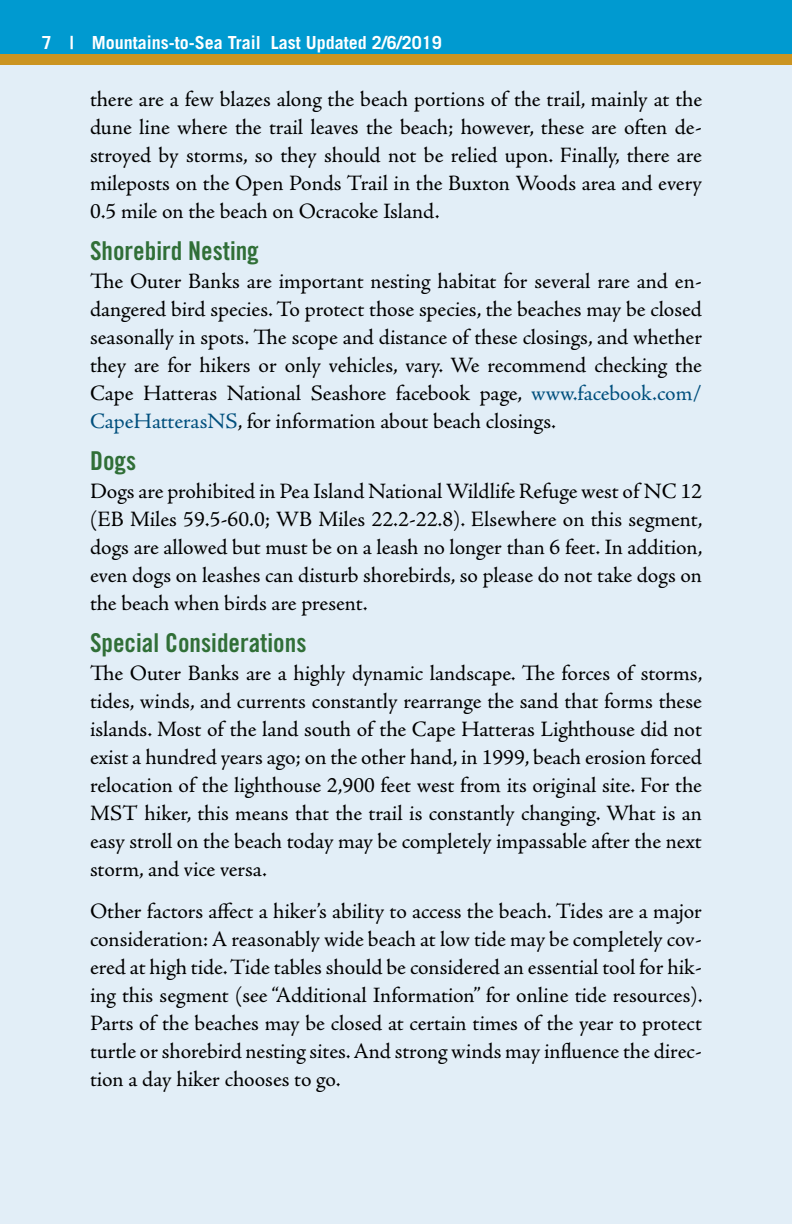
<style>
.page{position:relative;width:792px;height:1224px;background:#fff}
.page>*{position:absolute;margin:0;border:0;box-sizing:border-box;transform-origin:0 0}
.t1{font:26px "Trade Gothic LT Std Bd Cn 20";color:#306f37}
.t2{font:22px/28px "Adobe Jenson Pro";letter-spacing:-.005em;color:#000;text-align:justify}
.t3{font:700 18px "Trade Gothic LT Std";color:#fff}
.s1{color:#004f7d}
</style>
<div class="page">
<div style="left:0;top:65px;width:792px;height:1159px;background:#e2eef7"></div>
<div style="left:0;top:0;width:792px;height:62px;background:#009ad0"></div>
<div style="left:0;top:55px;width:792px;height:10px;background:#cb9421"></div>
<p class="t3" style="left:42px;top:32px;width:402px">7 | Mountains-to-Sea Trail Last Updated 2/6/2019</p>
<p class="t2" style="left:90px;top:85px;width:614px">there are a few blazes along the beach portions of the trail, mainly at the dune line where the trail leaves the beach; however, these are often de&shy;stroyed by storms, so they should not be relied upon. Finally, there are mileposts on the Open Ponds Trail in the Buxton Woods area and every 0.5 mile on the beach on Ocracoke Island.</p>
<p class="t1" style="left:90px;top:235px;width:170px">Shorebird Nesting</p>
<p class="t2" style="left:90px;top:267px;width:614px">The Outer Banks are important nesting habitat for several rare and en&shy;dangered bird species. To protect those species, the beaches may be closed seasonally in spots. The scope and distance of these closings, and whether they are for hikers or only vehicles, vary. We recommend checking the Cape Hatteras National Seashore facebook page, <span class="s1">www.facebook.com/ CapeHatterasNS</span>, for information about beach closings.</p>
<p class="t1" style="left:90px;top:445px;width:48px">Dogs</p>
<p class="t2" style="left:90px;top:477px;width:614px">Dogs are prohibited in Pea Island National Wildlife Refuge west of NC 12 (EB Miles 59.5-60.0; WB Miles 22.2-22.8). Elsewhere on this segment, dogs are allowed but must be on a leash no longer than 6 feet. In addition, even dogs on leashes can disturb shorebirds, so please do not take dogs on the beach when birds are present.</p>
<p class="t1" style="left:90px;top:627px;width:218px">Special Considerations</p>
<p class="t2" style="left:90px;top:659px;width:614px">The Outer Banks are a highly dynamic landscape. The forces of storms, tides, winds, and currents constantly rearrange the sand that forms these islands. Most of the land south of the Cape Hatteras Lighthouse did not exist a hundred years ago; on the other hand, in 1999, beach erosion forced relocation of the lighthouse 2,900 feet west from its original site. For the MST hiker, this means that the trail is constantly changing. What is an easy stroll on the beach today may be completely impassable after the next storm, and vice versa.</p>
<p class="t2" style="left:90px;top:897px;width:614px">Other factors affect a hiker’s ability to access the beach. Tides are a major consideration: A reasonably wide beach at low tide may be completely cov&shy;ered at high tide. Tide tables should be considered an essential tool for hik&shy;ing this segment (see “Additional Information” for online tide resources).<br>Parts of the beaches may be closed at certain times of the year to protect turtle or shorebird nesting sites. And strong winds may influence the direc&shy;tion a day hiker chooses to go.</p>
</div>
